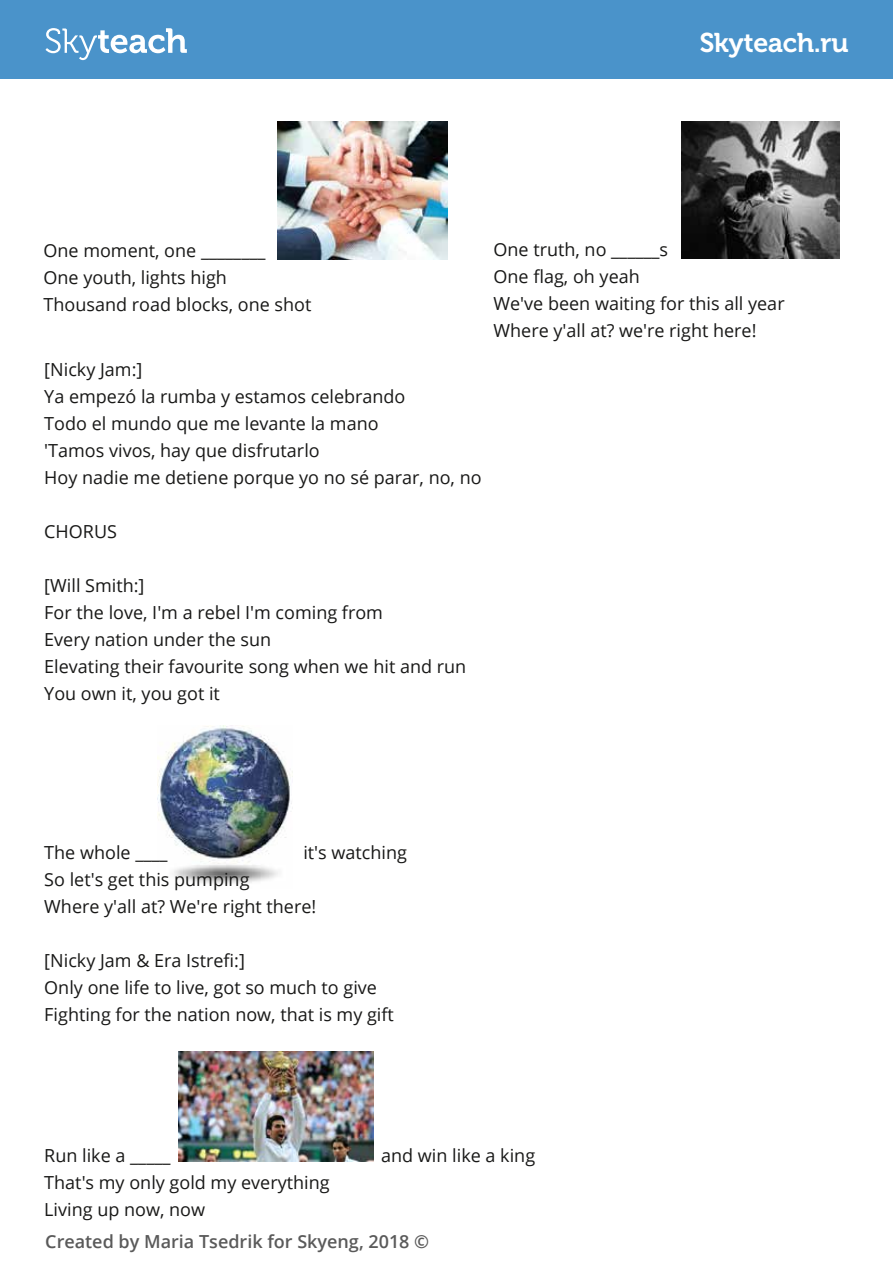
<style>
.page{position:relative;width:893px;height:1263px;background:#fff}
.page>*{position:absolute;margin:0;border:0;box-sizing:border-box;transform-origin:0 0}
.t1{font:27px "Museo Cyrl 700";color:#fff}
.t2{font:18px/27px "Open Sans";color:#181817}
.t3{font:600 18px "Open Sans";color:#5a5a5a}
</style>
<div class="page">
<div style="left:0;top:0;width:893px;height:79px;background:#4a93ca"></div>
<svg style="left:46px;top:28px;width:141px;height:32px"></svg>
<img style="left:278px;top:122px;width:170px;height:138px">
<img style="left:681px;top:122px;width:159px;height:136px">
<img style="left:158px;top:726px;width:135px;height:158px">
<img style="left:178px;top:1051px;width:196px;height:110px">
<h1 class="t1" style="left:700px;top:28px;width:150px">Skyteach.ru</h1>
<p class="t2" style="left:44px;top:236px;width:269px">One moment, one ________<br>One youth, lights high<br>Thousand road blocks, one shot</p>
<p class="t2" style="left:494px;top:235px;width:293px">One truth, no ______s<br>One flag, oh yeah<br>We've been waiting for this all year<br>Where y'all at? we're right here!</p>
<p class="t2" style="left:44px;top:356px;width:439px">[Nicky Jam:]<br>Ya empezó la rumba y estamos celebrando<br>Todo el mundo que me levante la mano<br>'Tamos vivos, hay que disfrutarlo<br>Hoy nadie me detiene porque yo no sé parar, no, no</p>
<p class="t2" style="left:44px;top:518px;width:74px">CHORUS</p>
<p class="t2" style="left:44px;top:572px;width:423px">[Will Smith:]<br>For the love, I'm a rebel I'm coming from<br>Every nation under the sun<br>Elevating their favourite song when we hit and run<br>You own it, you got it</p>
<p class="t2" style="left:44px;top:839px;width:125px">The whole ____</p>
<p class="t2" style="left:303px;top:839px;width:105px">it's watching</p>
<p class="t2" style="left:44px;top:866px;width:274px">So let's get this pumping<br>Where y'all at? We're right there!</p>
<p class="t2" style="left:44px;top:947px;width:351px">[Nicky Jam &amp; Era Istrefi:]<br>Only one life to live, got so much to give<br>Fighting for the nation now, that is my gift</p>
<p class="t2" style="left:44px;top:1141px;width:128px">Run like a _____</p>
<p class="t2" style="left:381px;top:1141px;width:156px">and win like a king</p>
<p class="t2" style="left:44px;top:1168px;width:287px">That's my only gold my everything<br>Living up now, now</p>
<p class="t3" style="left:45px;top:1229px;width:385px">Created by Maria Tsedrik for Skyeng, 2018 ©</p>
</div>
